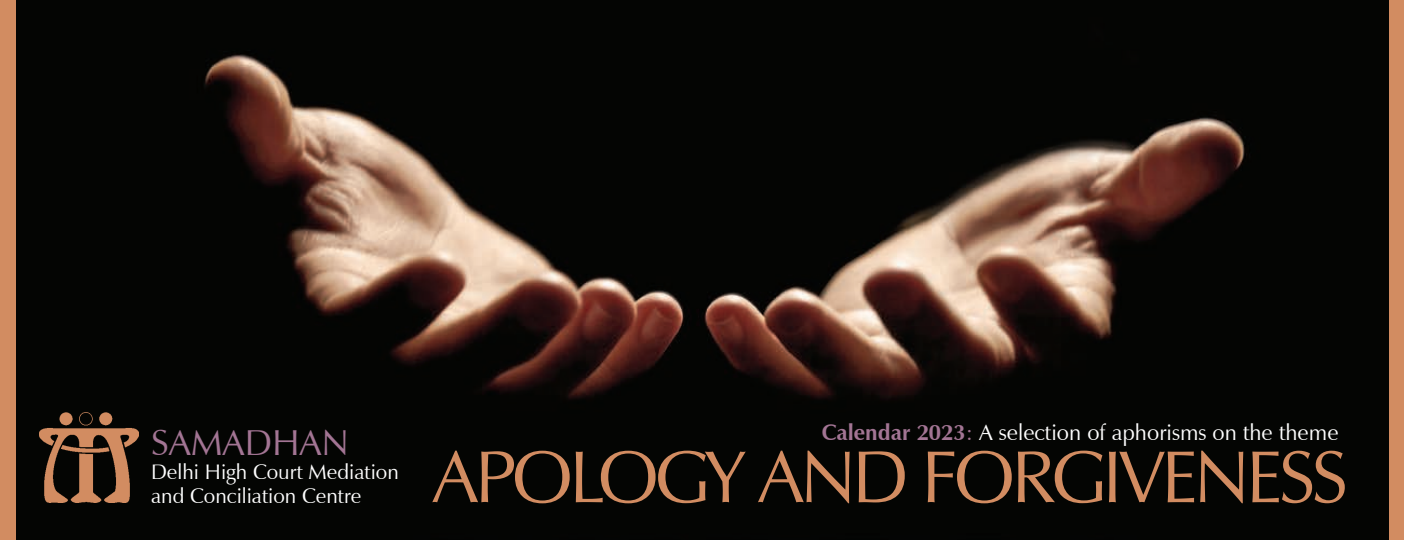
<style>
.page{position:relative;width:1404px;height:540px;background:#fff}
.page>*{position:absolute;margin:0;border:0;box-sizing:border-box;transform-origin:0 0}
.t1{font:74.25px "Zapf Humanist 601 BT";letter-spacing:-.05em;color:#d28c61}
.t2{font:36px "Zapf Humanist 601 BT";color:#a37594}
.t3{font:22.35px "Zapf Humanist 601 BT";color:#fff}
.t4{font:21px/24px "Zapf Humanist 601 BT";color:#fff}
.s1{font-weight:700;color:#a37594}
.s2{color:#a37594}
</style>
<div class="page">
<img style="left:15px;top:0;width:1375px;height:540px">
<img style="left:39px;top:413px;width:99px;height:90px">
<div style="left:0;top:0;width:15px;height:540px;background:#d28c61"></div>
<div style="left:1390px;top:0;width:14px;height:540px;background:#d28c61"></div>
<h2 class="t2" style="left:151px;top:420px;width:193px">SAMADHAN</h2>
<p class="t4" style="left:151px;top:460px;width:249px">Delhi High Court Mediation and Conciliation Centre</p>
<p class="t3" style="left:822px;top:419px;width:518px"><span class="s1">Calendar 2023</span><span class="s2">:</span> A selection of aphorisms on the theme</p>
<h1 class="t1" style="left:433px;top:431px;width:917px">Apology and forgiveness</h1>
</div>
